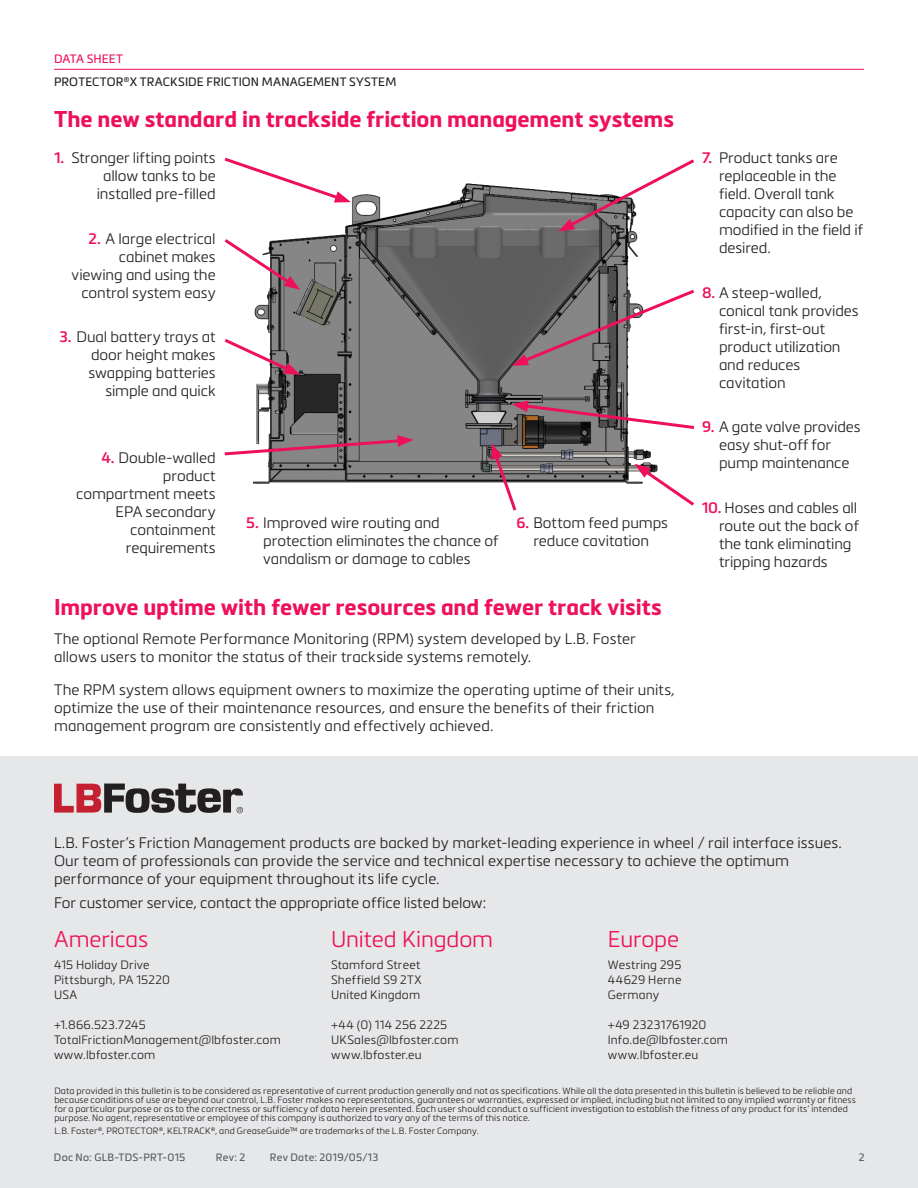
<style>
.page{position:relative;width:918px;height:1188px;background:#fff}
.page>*{position:absolute;margin:0;border:0;box-sizing:border-box;transform-origin:0 0}
.Case-study-heading-1{font:700 22.5px "Metronic Pro";color:#ee1059}
.Case-study-heading-1-2{font:300 22.5px "Metronic Pro";letter-spacing:-.005em;color:#ee1059}
.Body-text{font:300 15px/18px "Metronic Pro";letter-spacing:.005em;color:#231f20}
.Body-text-bullet{font:300 15px "Metronic Pro";letter-spacing:-.005em;color:#231f20}
.Body-heading-1_space{font:300 12px "Metronic Pro";letter-spacing:.02em;color:#231f20}
.Page-heading-2{font:12px "Metronic Pro";letter-spacing:.01em;color:#231f20}
.Page-heading-1{font:12px "Metronic Pro";color:#ee1059}
.Folio-left{font:10.5px "Metronic Pro";letter-spacing:.025em;color:#57585a}
.Folio-right{font:10.5px "Metronic Pro";color:#57585a}
.Body-text-bullet-2{font:300 9px/9px "Metronic Pro";letter-spacing:.015em;color:#231f20}
.s1{font-weight:600;color:#ee1059}
</style>
<div class="page">
<div style="left:0;top:756px;width:918px;height:432px;background:#e6e7e9"></div>
<svg style="left:54px;top:784px;width:189px;height:29px"></svg>
<img style="left:253px;top:183px;width:398px;height:301px">
<hr style="left:54px;top:69px;width:810px;height:1px;background:#ee1059">
<svg style="left:558px;top:159px;width:136px;height:72px"></svg>
<svg style="left:512px;top:400px;width:183px;height:31px"></svg>
<svg style="left:512px;top:287px;width:182px;height:79px"></svg>
<svg style="left:224px;top:236px;width:76px;height:54px"></svg>
<svg style="left:224px;top:336px;width:76px;height:39px"></svg>
<svg style="left:224px;top:435px;width:190px;height:22px"></svg>
<svg style="left:224px;top:157px;width:127px;height:46px"></svg>
<svg style="left:491px;top:443px;width:28px;height:68px"></svg>
<svg style="left:635px;top:464px;width:59px;height:42px"></svg>
<p class="Page-heading-1" style="left:54px;top:50px;width:70px">DATA SHEET</p>
<p class="Page-heading-2" style="left:54px;top:73px;width:344px">PROTECTOR®X TRACKSIDE FRICTION MANAGEMENT SYSTEM</p>
<p class="Case-study-heading-1" style="left:54px;top:105px;width:622px">The new standard in trackside friction management systems</p>
<p class="Body-text" style="left:54px;top:148px;width:163px;text-align:right"><span class="s1">1.</span> Stronger lifting points allow tanks to be installed pre-filled</p>
<p class="Body-text" style="left:72px;top:229px;width:145px;text-align:right"><span class="s1">2.</span> A large electrical cabinet makes viewing and using the control system easy</p>
<p class="Body-text" style="left:60px;top:327px;width:158px;text-align:right"><span class="s1">3.</span> Dual battery trays at door height makes swapping batteries simple and quick</p>
<p class="Body-text" style="left:76px;top:448px;width:141px;text-align:right"><span class="s1">4.</span> Double-walled product compartment meets<br>EPA secondary containment requirements</p>
<p class="Body-text" style="left:263px;top:513px;width:237px;text-indent:-17px"><span class="s1">5.</span> Improved wire routing and protection eliminates the chance of vandalism or damage to cables</p>
<p class="Body-text" style="left:516px;top:513px;width:153px;text-align:center"><span class="s1">6.</span> Bottom feed pumps reduce cavitation</p>
<p class="Case-study-heading-1" style="left:54px;top:593px;width:609px">Improve uptime with fewer resources and fewer track visits</p>
<p class="Body-text" style="left:54px;top:629px;width:583px">The optional Remote Performance Monitoring (RPM) system developed by L.B. Foster allows users to monitor the status of their trackside systems remotely.</p>
<p class="Body-text" style="left:54px;top:680px;width:622px">The RPM system allows equipment owners to maximize the operating uptime of their units, optimize the use of their maintenance resources, and ensure the benefits of their friction management program are consistently and effectively achieved.</p>
<p class="Body-text" style="left:719px;top:148px;width:146px;text-indent:-17px"><span class="s1">7.</span> Product tanks are replaceable in the field. Overall tank capacity can also be modified in the field if desired.</p>
<p class="Body-text" style="left:719px;top:283px;width:141px;text-indent:-17px"><span class="s1">8.</span> A steep-walled, conical tank provides first-in, first-out product utilization and reduces cavitation</p>
<p class="Body-text" style="left:719px;top:417px;width:143px;text-indent:-17px"><span class="s1">9.</span> A gate valve provides easy shut-off for pump maintenance</p>
<p class="Body-text" style="left:719px;top:498px;width:141px;text-indent:-17px"><span class="s1">10.</span> Hoses and cables all route out the back of the tank eliminating tripping hazards</p>
<p class="Body-text" style="left:54px;top:833px;width:789px">L.B. Foster’s Friction Management products are backed by market-leading experience in wheel / rail interface issues.<br>Our team of professionals can provide the service and technical expertise necessary to achieve the optimum performance of your equipment throughout its life cycle.</p>
<p class="Body-text-bullet" style="left:54px;top:893px;width:434px">For customer service, contact the appropriate office listed below:</p>
<p class="Case-study-heading-1-2" style="left:54px;top:924px;width:96px">Americas</p>
<p class="Body-heading-1_space" style="left:54px;top:956px;width:97px">415 Holiday Drive</p>
<p class="Body-heading-1_space" style="left:54px;top:971px;width:118px">Pittsburgh, PA 15220</p>
<p class="Body-heading-1_space" style="left:54px;top:986px;width:25px">USA</p>
<p class="Body-heading-1_space" style="left:54px;top:1016px;width:93px">+1.866.523.7245</p>
<p class="Body-heading-1_space" style="left:54px;top:1031px;width:228px">TotalFrictionManagement@lbfoster.com</p>
<p class="Body-heading-1_space" style="left:54px;top:1046px;width:103px">www.lbfoster.com</p>
<p class="Case-study-heading-1-2" style="left:331px;top:924px;width:164px">United Kingdom</p>
<p class="Body-heading-1_space" style="left:331px;top:956px;width:91px">Stamford Street</p>
<p class="Body-heading-1_space" style="left:331px;top:971px;width:92px">Sheffield S9 2TX</p>
<p class="Body-heading-1_space" style="left:331px;top:986px;width:91px">United Kingdom</p>
<p class="Body-heading-1_space" style="left:331px;top:1016px;width:118px">+44 (0) 114 256 2225</p>
<p class="Body-heading-1_space" style="left:331px;top:1031px;width:129px">UKSales@lbfoster.com</p>
<p class="Body-heading-1_space" style="left:331px;top:1046px;width:92px">www.lbfoster.eu</p>
<p class="Body-heading-1_space" style="left:397px;top:956px;width:19px">e t</p>
<p class="Case-study-heading-1-2" style="left:608px;top:924px;width:73px">Europe</p>
<p class="Body-heading-1_space" style="left:608px;top:956px;width:75px">Westring 295</p>
<p class="Body-heading-1_space" style="left:608px;top:971px;width:75px">44629 Herne</p>
<p class="Body-heading-1_space" style="left:608px;top:986px;width:53px">Germany</p>
<p class="Body-heading-1_space" style="left:608px;top:1016px;width:100px">+49 23231761920</p>
<p class="Body-heading-1_space" style="left:608px;top:1031px;width:122px">Info.de@lbfoster.com</p>
<p class="Body-heading-1_space" style="left:608px;top:1046px;width:92px">www.lbfoster.eu</p>
<p class="Body-text-bullet-2" style="left:54px;top:1086px;width:803px">Data provided in this bulletin is to be considered as representative of current production generally and not as specifications. While all the data presented in this bulletin is believed to be reliable and because conditions of use are beyond our control, L.B. Foster makes no representations, guarantees or warranties, expressed or implied, including but not limited to any implied warranty or fitness for a particular purpose or as to the correctness or sufficiency of data herein presented. Each user should conduct a sufficient investigation to establish the fitness of any product for its’ intended purpose. No agent, representative or employee of this company is authorized to vary any of the terms of this notice.</p>
<p class="Body-text-bullet-2" style="left:54px;top:1126px;width:426px">L.B. Foster®, PROTECTOR®, KELTRACK®, and GreaseGuide™ are trademarks of the L.B. Foster Company.</p>
<p class="Body-text-bullet-2" style="left:104px;top:1126px;width:174px">is a trademark of the L.B. Foster Company</p>
<p class="Folio-left" style="left:54px;top:1150px;width:133px">Doc No: GLB-TDS-PRT-015</p>
<p class="Folio-left" style="left:216px;top:1150px;width:31px">Rev: 2</p>
<p class="Folio-left" style="left:270px;top:1150px;width:110px">Rev Date: 2019/05/13</p>
<p class="Folio-right" style="left:859px;top:1150px;width:7px">2</p>
</div>
